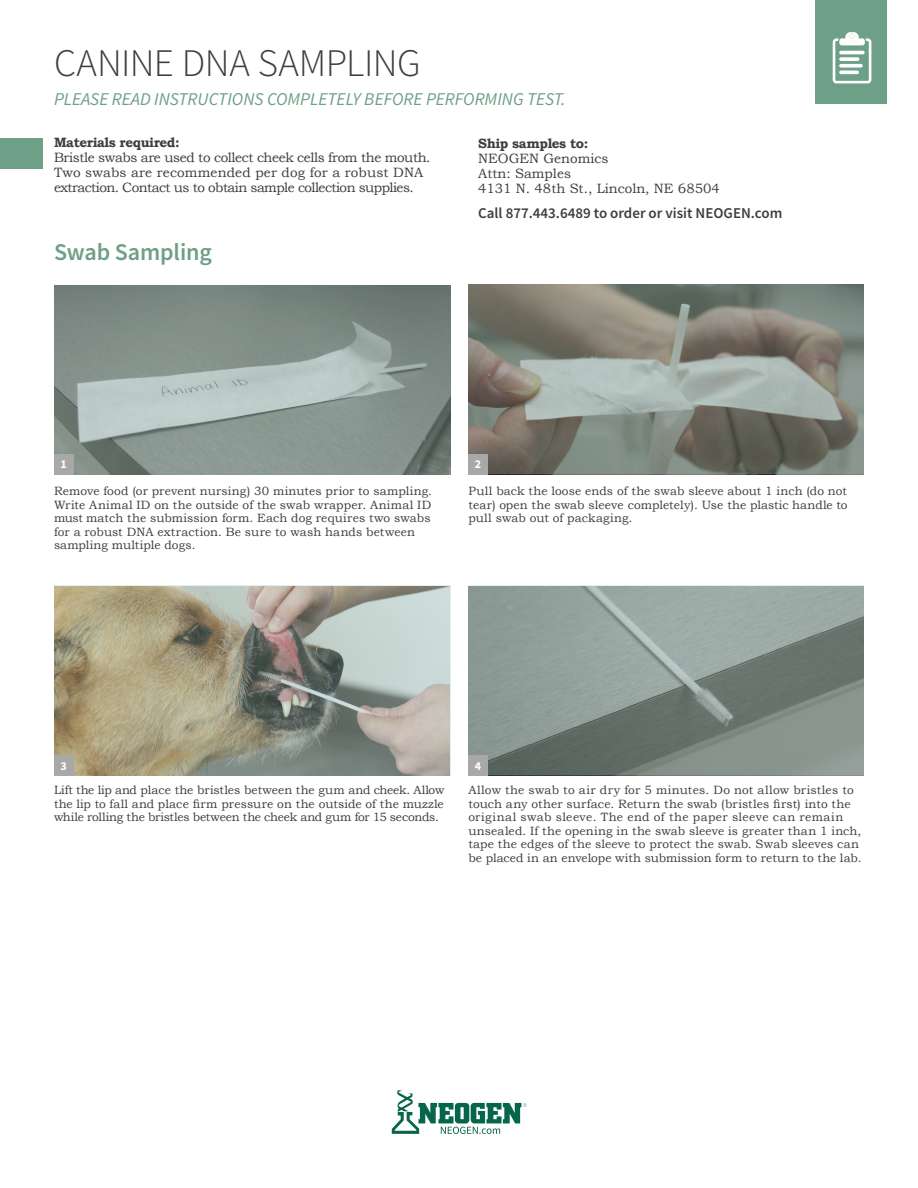
<style>
.page{position:relative;width:918px;height:1188px;background:#fff}
.page>*{position:absolute;margin:0;border:0;box-sizing:border-box;transform-origin:0 0}
.Headline{font:300 39px "Source Sans Pro";letter-spacing:-.01em;color:#3e3e3f}
.Subhead{font:600 24px "Source Sans Pro";letter-spacing:-.005em;color:#6ea087}
.Kit_Instructions{font:italic 18px "Source Sans Pro";color:#6ea087}
.Materials_Provided_C{font:600 15px "Source Sans Pro";color:#3e3e3f}
.Materials_Provided_C-2{font:13.5px/15px "Bookman Old Style";letter-spacing:-.03em;color:#3e3e3f}
.Materials_Provided_C-3{font:13.5px/15px "Bookman Old Style";color:#3e3e3f}
.Materials_Provided_C-4{font:700 13.5px "Bookman Old Style";letter-spacing:-.03em;color:#3e3e3f}
.Chart_Image_Text{font:12px/13.5px "Bookman Old Style";letter-spacing:.01em;color:#3e3e3f}
.Image_Text{font:700 12px "Source Sans Pro";color:#fff}
.s1{font-weight:700}
</style>
<div class="page">
<div style="left:815px;top:0;width:72px;height:104px;background:#6ea087"></div>
<svg style="left:833px;top:32px;width:38px;height:51px"></svg>
<div style="left:0;top:139px;width:42px;height:30px;background:#6ea087"></div>
<svg style="left:392px;top:1090px;width:135px;height:44px"></svg>
<svg style="left:54px;top:285px;width:396px;height:189px;background:#8a9792"></svg>
<svg style="left:468px;top:284px;width:396px;height:190px;background:#83857c"></svg>
<svg style="left:54px;top:585px;width:396px;height:190px;background:#a19f8c"></svg>
<svg style="left:468px;top:585px;width:396px;height:190px;background:#86938e"></svg>
<div style="left:54px;top:454px;width:19px;height:20px;background:#a8a8a8"></div>
<div style="left:54px;top:755px;width:19px;height:20px;background:#a8a8a8"></div>
<div style="left:468px;top:454px;width:20px;height:20px;background:#a8a8a8"></div>
<div style="left:468px;top:755px;width:20px;height:20px;background:#a8a8a8"></div>
<p class="Headline" style="left:54px;top:39px;width:368px">CANINE DNA SAMPLING</p>
<p class="Kit_Instructions" style="left:54px;top:87px;width:513px">PLEASE READ INSTRUCTIONS COMPLETELY BEFORE PERFORMING TEST.</p>
<p class="Materials_Provided_C-2" style="left:54px;top:135px;width:378px"><span class="s1">Materials required:<br></span>Bristle swabs are used to collect cheek cells from the mouth.<br>Two swabs are recommended per dog for a robust DNA extraction. Contact us to obtain sample collection supplies.</p>
<p class="Materials_Provided_C-4" style="left:478px;top:133px;width:112px">Ship samples to:</p>
<p class="Materials_Provided_C-3" style="left:478px;top:151px;width:243px">NEOGEN Genomics<br>Attn: Samples<br>4131 N. 48th St., Lincoln, NE 68504</p>
<p class="Materials_Provided_C" style="left:478px;top:203px;width:306px">Call 877.443.6489 to order or visit NEOGEN.com</p>
<p class="Subhead" style="left:54px;top:236px;width:159px">Swab Sampling</p>
<p class="Image_Text" style="left:61px;top:456px;width:8px">1</p>
<p class="Image_Text" style="left:475px;top:456px;width:8px">2</p>
<p class="Chart_Image_Text" style="left:54px;top:485px;width:380px">Remove food (or prevent nursing) 30 minutes prior to sampling.<br>Write Animal ID on the outside of the swab wrapper. Animal ID must match the submission form. Each dog requires two swabs for a robust DNA extraction. Be sure to wash hands between sampling multiple dogs.</p>
<p class="Chart_Image_Text" style="left:468px;top:485px;width:381px;text-align:justify">Pull back the loose ends of the swab sleeve about 1 inch (do not tear) open the swab sleeve completely). Use the plastic handle to pull swab out of packaging.</p>
<p class="Image_Text" style="left:61px;top:757px;width:8px">3</p>
<p class="Image_Text" style="left:475px;top:757px;width:8px">4</p>
<p class="Chart_Image_Text" style="left:54px;top:784px;width:392px;text-align:justify">Lift the lip and place the bristles between the gum and cheek. Allow the lip to fall and place firm pressure on the outside of the muzzle while rolling the bristles between the cheek and gum for 15 seconds.</p>
<p class="Chart_Image_Text" style="left:468px;top:784px;width:395px">Allow the swab to air dry for 5 minutes. Do not allow bristles to touch any other surface. Return the swab (bristles first) into the original swab sleeve. The end of the paper sleeve can remain unsealed. If the opening in the swab sleeve is greater than 1 inch, tape the edges of the sleeve to protect the swab. Swab sleeves can be placed in an envelope with submission form to return to the lab.</p>
</div>
